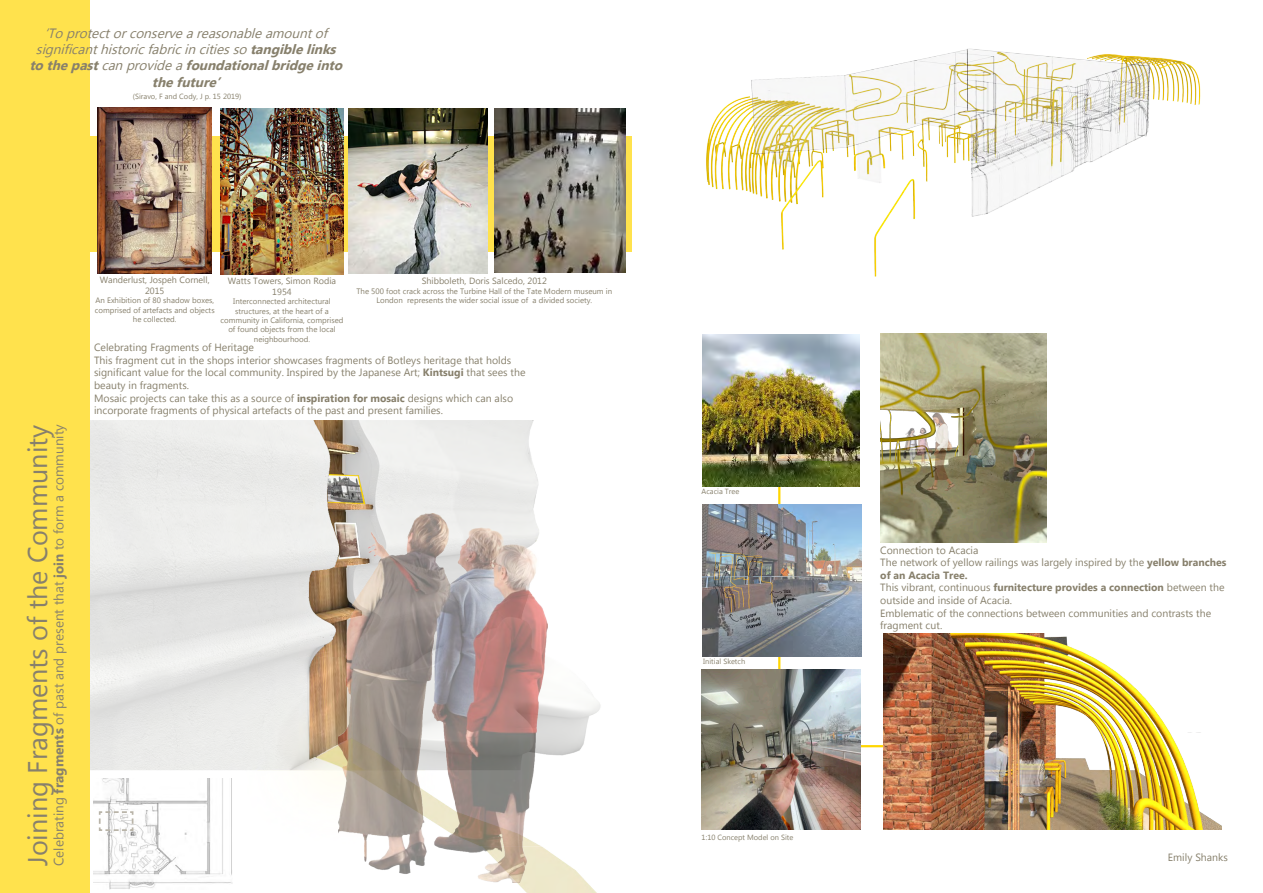
<style>
.page{position:relative;width:1263px;height:893px;background:#fff}
.page>*{position:absolute;margin:0;border:0;box-sizing:border-box;transform-origin:0 0}
.t1{font:27px "Microsoft New Tai Lue";color:#87806c}
.t2{font:italic 13.5px/16.2px "Microsoft New Tai Lue";color:#87806c;text-align:center}
.t3{font:13.5px "Microsoft New Tai Lue";color:#87806c}
.t4{font:10.5px/12.6px "Microsoft New Tai Lue";color:#87806c}
.t5{font:9px/10.8px "Microsoft New Tai Lue";color:#87806c;text-align:center}
.t6{font:7.88px/9.4px "Microsoft New Tai Lue";color:#87806c;text-align:center}
.t7{font:7.5px "Microsoft New Tai Lue";color:#87806c}
.s1{font-weight:700}
</style>
<div class="page">
<hr style="left:859px;top:745px;width:25px;height:2px;background:#ffd600">
<hr style="left:778px;top:463px;width:2px;height:281px;background:#ffd600">
<img style="left:89px;top:420px;width:512px;height:473px">
<div style="left:0;top:0;width:89px;height:893px;background:#ffe24d"></div>
<div style="left:83px;top:136px;width:548px;height:115px;background:#ffe24d"></div>
<img style="left:702px;top:505px;width:159px;height:152px">
<img style="left:702px;top:335px;width:158px;height:151px">
<img style="left:701px;top:670px;width:159px;height:159px">
<img style="left:220px;top:108px;width:124px;height:166px">
<img style="left:495px;top:108px;width:130px;height:165px">
<img style="left:348px;top:108px;width:139px;height:165px">
<img style="left:98px;top:107px;width:114px;height:166px">
<img style="left:93px;top:778px;width:140px;height:112px">
<svg style="left:98px;top:810px;width:36px;height:22px"></svg>
<img style="left:880px;top:334px;width:166px;height:209px">
<img style="left:883px;top:634px;width:338px;height:195px">
<img style="left:706px;top:48px;width:495px;height:229px">
<img style="left:338px;top:513px;width:209px;height:370px">
<p class="t2" style="left:29px;top:26px;width:319px">‘Toprotectorconserveareasonableamountof significanthistoricfabricincitiesso<span class="s1">tangiblelinks tothepast</span>canprovidea<span class="s1">foundationalbridgeinto thefuture’</span></p>
<p class="t7" style="left:133px;top:92px;width:110px">(Siravo, F and Cody, J p. 15 2019)</p>
<p class="t1" style="left:22px;top:866px;width:443px;rotate:-90deg">Joining Fragments of the Community</p>
<p class="t3" style="left:51px;top:866px;width:443px;rotate:-90deg">Celebrating <span class="s1">fragments</span> of past and present that <span class="s1">join</span> to form a community</p>
<p class="t5" style="left:100px;top:275px;width:111px">Wanderlust, Jospeh Cornell,<br>2015</p>
<p class="t6" style="left:95px;top:296px;width:121px">An Exhibition of 80 shadow boxes, comprised of artefacts and objects he collected.</p>
<p class="t5" style="left:228px;top:276px;width:110px">Watts Towers, Simon Rodia<br>1954</p>
<p class="t6" style="left:221px;top:297px;width:124px">Interconnected architectural structures, at the heart of a community in California, comprised of found objects from the local neighbourhood.</p>
<p class="t5" style="left:422px;top:277px;width:127px">Shibboleth, Doris Salcedo, 2012</p>
<p class="t6" style="left:356px;top:287px;width:257px">The 500 foot crack across the Turbine Hall of the Tate Modern museum in<br>London represents the wider social issue of a divided society.</p>
<p class="t4" style="left:94px;top:342px;width:162px">Celebrating Fragments of Heritage</p>
<p class="t4" style="left:94px;top:355px;width:433px">This fragment cut in the shops interior showcases fragments of Botleys heritage that holds significant value for the local community. Inspired by the Japanese Art; <span class="s1">Kintsugi</span> that sees the beauty in fragments.</p>
<p class="t4" style="left:94px;top:392px;width:421px">Mosaic projects can take this as a source of <span class="s1">inspiration for mosaic</span> designs which can also incorporate fragments of physical artefacts of the past and present families.</p>
<p class="t7" style="left:702px;top:487px;width:39px">Acacia Tree</p>
<p class="t7" style="left:703px;top:657px;width:43px">Initial Sketch</p>
<p class="t7" style="left:702px;top:833px;width:93px">1:10 Concept Model on Site</p>
<p class="t4" style="left:880px;top:544px;width:100px">Connection to Acacia</p>
<p class="t4" style="left:880px;top:557px;width:348px">The network of yellow railings was largely inspired by the <span class="s1">yellow branches of an Acacia Tree.</span></p>
<p class="t4" style="left:880px;top:582px;width:346px">This vibrant, continuous <span class="s1">furnitecture provides a connection</span> between the outside and inside of Acacia.</p>
<p class="t4" style="left:880px;top:607px;width:332px">Emblematic of the connections between communities and contrasts the fragment cut.</p>
<p class="t4" style="left:1168px;top:852px;width:61px">Emily Shanks</p>
</div>
